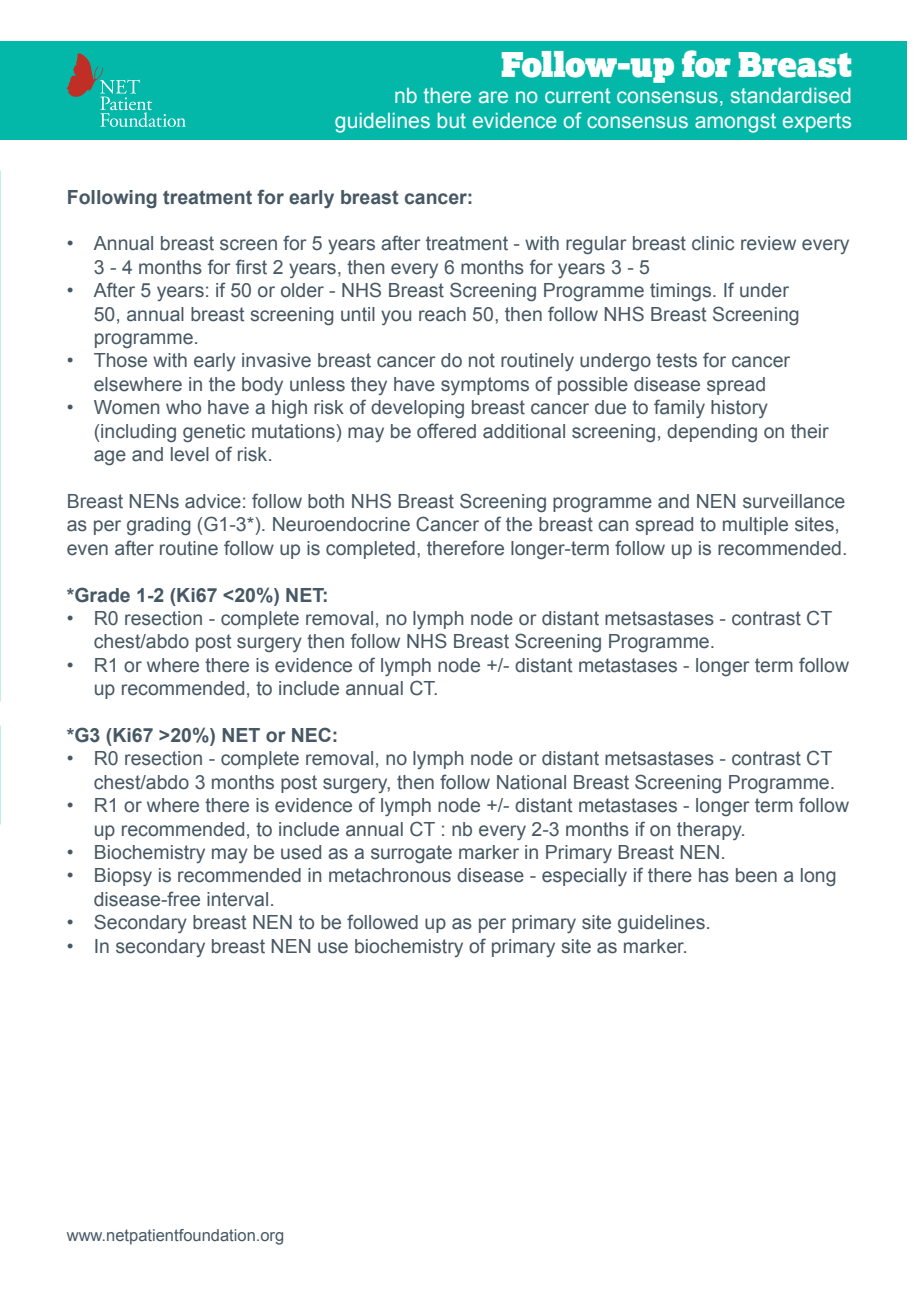
<style>
.page{position:relative;width:919px;height:1289px;background:#fff}
.page>*{position:absolute;margin:0;border:0;box-sizing:border-box;transform-origin:0 0}
.t1{font:34.05px "Lexia Advertising";letter-spacing:-.02em;color:#fff}
.t2{font:21.3px/25.5px "Arial";color:#fff;text-align:right}
.t3{font:19.5px/23.4px "Arial";color:#475865}
.t4{font:700 19.5px "Arial";color:#475865}
.t5{font:16.5px "Arial";color:#475865}
</style>
<div class="page">
<div style="left:0;top:41px;width:13px;height:98px;background:#03b8a9"></div>
<div style="left:13px;top:41px;width:893px;height:98px;background:#03b8a9"></div>
<svg style="left:66px;top:53px;width:120px;height:74px"></svg>
<p class="t1" style="left:501px;top:42px;width:352px">Follow-up for Breast</p>
<p class="t2" style="left:335px;top:83px;width:518px">nb there are no current consensus, standardised guidelines but evidence of consensus amongst experts</p>
<p class="t4" style="left:67px;top:184px;width:408px">Following treatment for early breast cancer:</p>
<p class="t3" style="left:94px;top:232px;width:757px;text-indent:-27px">• Annual breast screen for 5 years after treatment - with regular breast clinic review every<br>3 - 4 months for first 2 years, then every 6 months for years 3 - 5</p>
<p class="t3" style="left:94px;top:279px;width:707px;text-indent:-27px">• After 5 years: if 50 or older - NHS Breast Screening Programme timings. If under<br>50, annual breast screening until you reach 50, then follow NHS Breast Screening programme.</p>
<p class="t3" style="left:67px;top:349px;width:724px;text-align:center">• Those with early invasive breast cancer do not routinely undergo tests for cancer elsewhere in the body unless they have symptoms of possible disease spread</p>
<p class="t3" style="left:94px;top:396px;width:736px;text-indent:-27px">• Women who have a high risk of developing breast cancer due to family history (including genetic mutations) may be offered additional screening, depending on their age and level of risk.</p>
<p class="t3" style="left:67px;top:489px;width:782px">Breast NENs advice: follow both NHS Breast Screening programme and NEN surveillance as per grading (G1-3*). Neuroendocrine Cancer of the breast can spread to multiple sites, even after routine follow up is completed, therefore longer-term follow up is recommended.</p>
<p class="t4" style="left:67px;top:582px;width:263px">*Grade 1-2 (Ki67 &lt;20%) NET:</p>
<p class="t3" style="left:94px;top:606px;width:740px;text-indent:-27px">• R0 resection - complete removal, no lymph node or distant metsastases - contrast CT chest/abdo post surgery then follow NHS Breast Screening Programme.</p>
<p class="t3" style="left:94px;top:653px;width:756px;text-indent:-27px">• R1 or where there is evidence of lymph node +/- distant metastases - longer term follow up recommended, to include annual CT.</p>
<p class="t4" style="left:67px;top:722px;width:273px">*G3 (Ki67 &gt;20%) NET or NEC:</p>
<p class="t3" style="left:67px;top:747px;width:769px;text-align:right">• R0 resection - complete removal, no lymph node or distant metsastases - contrast CT chest/abdo 3 months post surgery, then follow National Breast Screening Programme.</p>
<p class="t3" style="left:94px;top:793px;width:756px;text-indent:-27px">• R1 or where there is evidence of lymph node +/- distant metastases - longer term follow up recommended, to include annual CT : nb every 2-3 months if on therapy.</p>
<p class="t3" style="left:67px;top:840px;width:660px">• Biochemistry may be used as a surrogate marker in Primary Breast NEN.</p>
<p class="t3" style="left:94px;top:864px;width:744px;text-indent:-27px">• Biopsy is recommended in metachronous disease - especially if there has been a long disease-free interval.</p>
<p class="t3" style="left:67px;top:910px;width:645px">• Secondary breast NEN to be followed up as per primary site guidelines.</p>
<p class="t3" style="left:67px;top:934px;width:622px">• In secondary breast NEN use biochemistry of primary site as marker.</p>
<p class="t5" style="left:67px;top:1223px;width:219px">www.netpatientfoundation.org</p>
</div>
